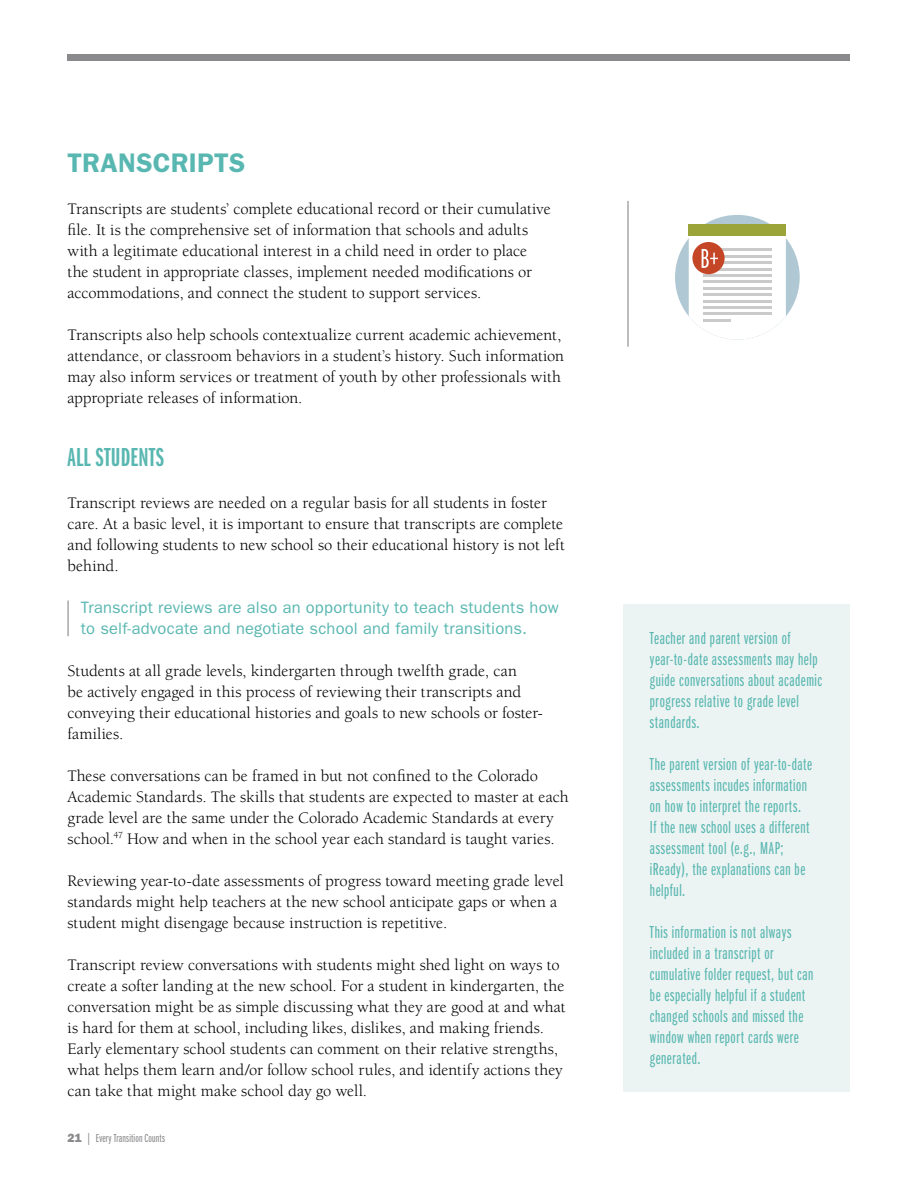
<style>
.page{position:relative;width:918px;height:1188px;background:#fff}
.page>*{position:absolute;margin:0;border:0;box-sizing:border-box;transform-origin:0 0}
.t1{font:600 27px "ITC Franklin Gothic Std";letter-spacing:.01em;color:#59b7b1}
.t2{font:27px "ITC Franklin Gothic Std Dm X Cp";letter-spacing:.02em;color:#59b7b1}
.t3{font:18px/21px "ITC Franklin Gothic Std Bk X Cp";letter-spacing:.03em;color:#59b7b1}
.t4{font:16.5px/21px "Berkeley Std";color:#000}
.t5{font:16.5px/21px "ITC Franklin Gothic Std";letter-spacing:.01em;color:#59b7b1}
.t6{font:12px "ITC Franklin Gothic Std Bk X Cp";letter-spacing:.015em;color:#8a8a8d}
.s1{font-family:"ITC Franklin Gothic Std Hvy"}
</style>
<div class="page">
<div style="left:68px;top:54px;width:782px;height:7px;background:#8a8a8d"></div>
<div style="left:675px;top:215px;width:125px;height:125px;background:#afc8d3;border-radius:50%"></div>
<div style="left:689px;top:225px;width:97px;height:11px;background:#9ba439"></div>
<svg style="left:689px;top:236px;width:97px;height:104px;background:#efe6e4"></svg>
<hr style="left:627px;top:201px;width:2px;height:146px;background:#8a8a8d">
<hr style="left:68px;top:601px;width:1px;height:35px;background:#8a8a8d">
<div style="left:623px;top:604px;width:226px;height:487px;background:#ecf4f3"></div>
<h1 class="t1" style="left:68px;top:147px;width:179px">TRANSCRIPTS</h1>
<p class="t4" style="left:68px;top:199px;width:485px">Transcripts are students’ complete educational record or their cumulative file. It is the comprehensive set of information that schools and adults with a legitimate educational interest in a child need in order to place the student in appropriate classes, implement needed modifications or accommodations, and connect the student to support services.</p>
<p class="t4" style="left:68px;top:325px;width:498px">Transcripts also help schools contextualize current academic achievement, attendance, or classroom behaviors in a student’s history. Such information may also inform services or treatment of youth by other professionals with appropriate releases of information.</p>
<h1 class="t2" style="left:68px;top:442px;width:98px">ALL STUDENTS</h1>
<p class="t4" style="left:68px;top:493px;width:499px">Transcript reviews are needed on a regular basis for all students in foster care. At a basic level, it is important to ensure that transcripts are complete and following students to new school so their educational history is not left behind.</p>
<p class="t5" style="left:81px;top:597px;width:479px">Transcript reviews are also an opportunity to teach students how to self-advocate and negotiate school and family transitions.</p>
<p class="t4" style="left:68px;top:661px;width:477px">Students at all grade levels, kindergarten through twelfth grade, can<br>be actively engaged in this process of reviewing their transcripts and conveying their educational histories and goals to new schools or foster&shy;families.</p>
<p class="t4" style="left:68px;top:766px;width:503px">These conversations can be framed in but not confined to the Colorado Academic Standards. The skills that students are expected to master at each grade level are the same under the Colorado Academic Standards at every school.<sup>47</sup> How and when in the school year each standard is taught varies.</p>
<p class="t4" style="left:68px;top:871px;width:498px">Reviewing year-to-date assessments of progress toward meeting grade level standards might help teachers at the new school anticipate gaps or when a student might disengage because instruction is repetitive.</p>
<p class="t4" style="left:68px;top:955px;width:500px">Transcript review conversations with students might shed light on ways to create a softer landing at the new school. For a student in kindergarten, the conversation might be as simple discussing what they are good at and what is hard for them at school, including likes, dislikes, and making friends.<br>Early elementary school students can comment on their relative strengths, what helps them learn and/or follow school rules, and identify actions they can take that might make school day go well.</p>
<p class="t6" style="left:68px;top:1132px;width:99px"><span class="s1">21</span> | Every Transition Counts</p>
<p class="t3" style="left:650px;top:628px;width:174px">Teacher and parent version of year-to-date assessments may help guide conversations about academic progress relative to grade level standards.</p>
<p class="t3" style="left:650px;top:754px;width:164px">The parent version of year-to-date assessments incudes information on how to interpret the reports.<br>If the new school uses a different assessment tool (e.g., MAP; iReady), the explanations can be helpful.</p>
<p class="t3" style="left:650px;top:922px;width:165px">This information is not always included in a transcript or cumulative folder request, but can be especially helpful if a student changed schools and missed the window when report cards were generated.</p>
</div>
